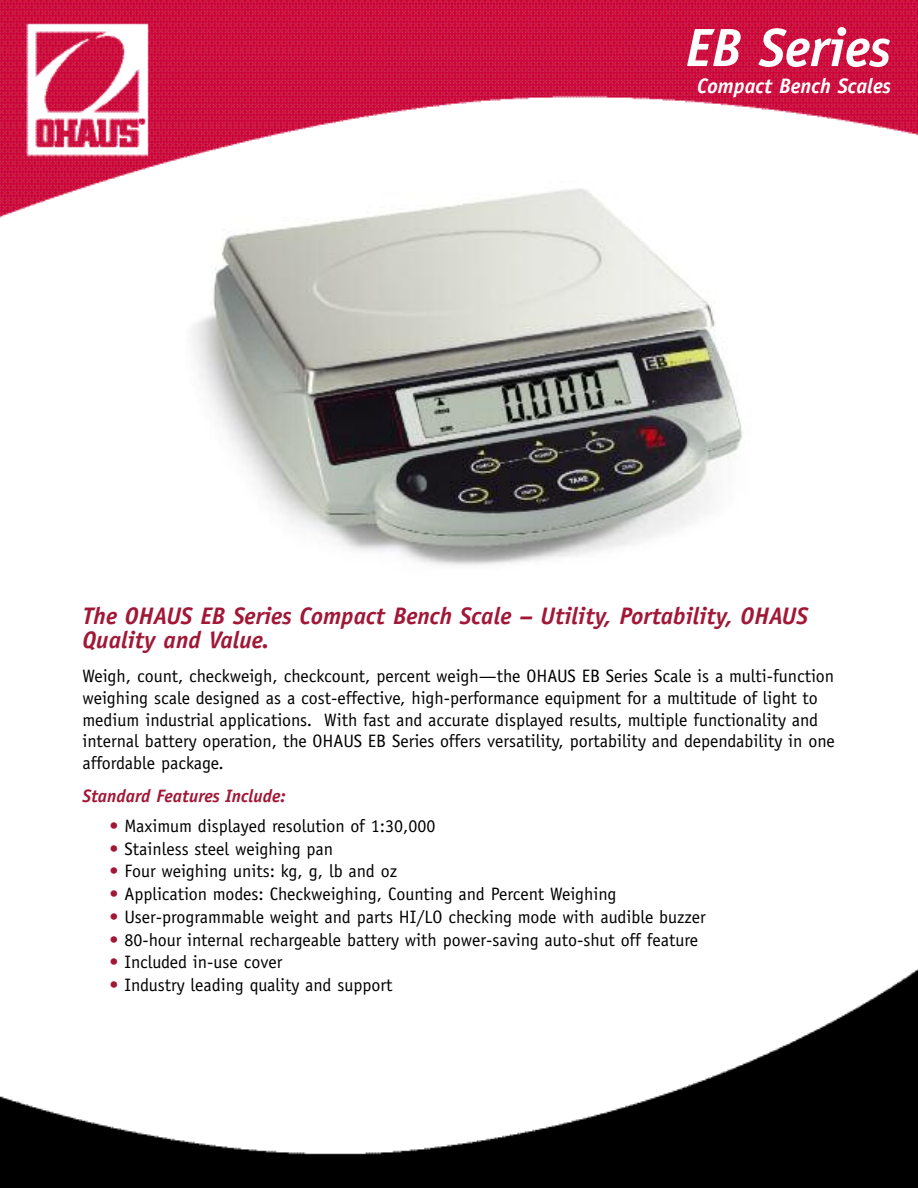
<style>
.page{position:relative;width:918px;height:1188px;background:#fff}
.page>*{position:absolute;margin:0;border:0;box-sizing:border-box;transform-origin:0 0}
.t1{font:italic 700 54px "Officina Sans";color:#fff}
.t2{font:italic 700 24px/24px "Officina Sans";color:#a11837}
.t3{font:italic 700 21px "Officina Sans";color:#fff}
.t4{font:18px/21.6px "Officina Sans";color:#000}
.t5{font:italic 700 18px "Officina Sans";color:#a11837}
.s1{color:#a11837}
</style>
<div class="page">
<img style="left:0;top:0;width:918px;height:1188px">
<img style="left:186px;top:169px;width:587px;height:423px">
<h1 class="t1" style="left:685px;top:27px;width:207px">EB Series</h1>
<p class="t3" style="left:697px;top:78px;width:195px">Compact Bench Scales</p>
<h2 class="t2" style="left:82px;top:606px;width:727px">The OHAUS EB Series Compact Bench Scale – Utility, Portability, OHAUS<br>Quality and Value.</h2>
<p class="t4" style="left:82px;top:667px;width:754px">Weigh, count, checkweigh, checkcount, percent weigh—the OHAUS EB Series Scale is a multi-function weighing scale designed as a cost-effective, high-performance equipment for a multitude of light to medium industrial applications. With fast and accurate displayed results, multiple functionality and internal battery operation, the OHAUS EB Series offers versatility, portability and dependability in one affordable package.</p>
<p class="t5" style="left:82px;top:789px;width:205px">Standard Features Include:</p>
<p class="t4" style="left:109px;top:817px;width:327px"><span class="s1">•</span> Maximum displayed resolution of 1:30,000</p>
<p class="t4" style="left:109px;top:839px;width:225px"><span class="s1">•</span> Stainless steel weighing pan</p>
<p class="t4" style="left:109px;top:862px;width:289px"><span class="s1">•</span> Four weighing units: kg, g, lb and oz</p>
<p class="t4" style="left:109px;top:885px;width:508px"><span class="s1">•</span> Application modes: Checkweighing, Counting and Percent Weighing</p>
<p class="t4" style="left:110px;top:907px;width:598px"><span class="s1">•</span> User-programmable weight and parts HI/LO checking mode with audible buzzer</p>
<p class="t4" style="left:110px;top:930px;width:590px"><span class="s1">•</span> 80-hour internal rechargeable battery with power-saving auto-shut off feature</p>
<p class="t4" style="left:110px;top:953px;width:174px"><span class="s1">•</span> Included in-use cover</p>
<p class="t4" style="left:110px;top:976px;width:284px"><span class="s1">•</span> Industry leading quality and support</p>
</div>
